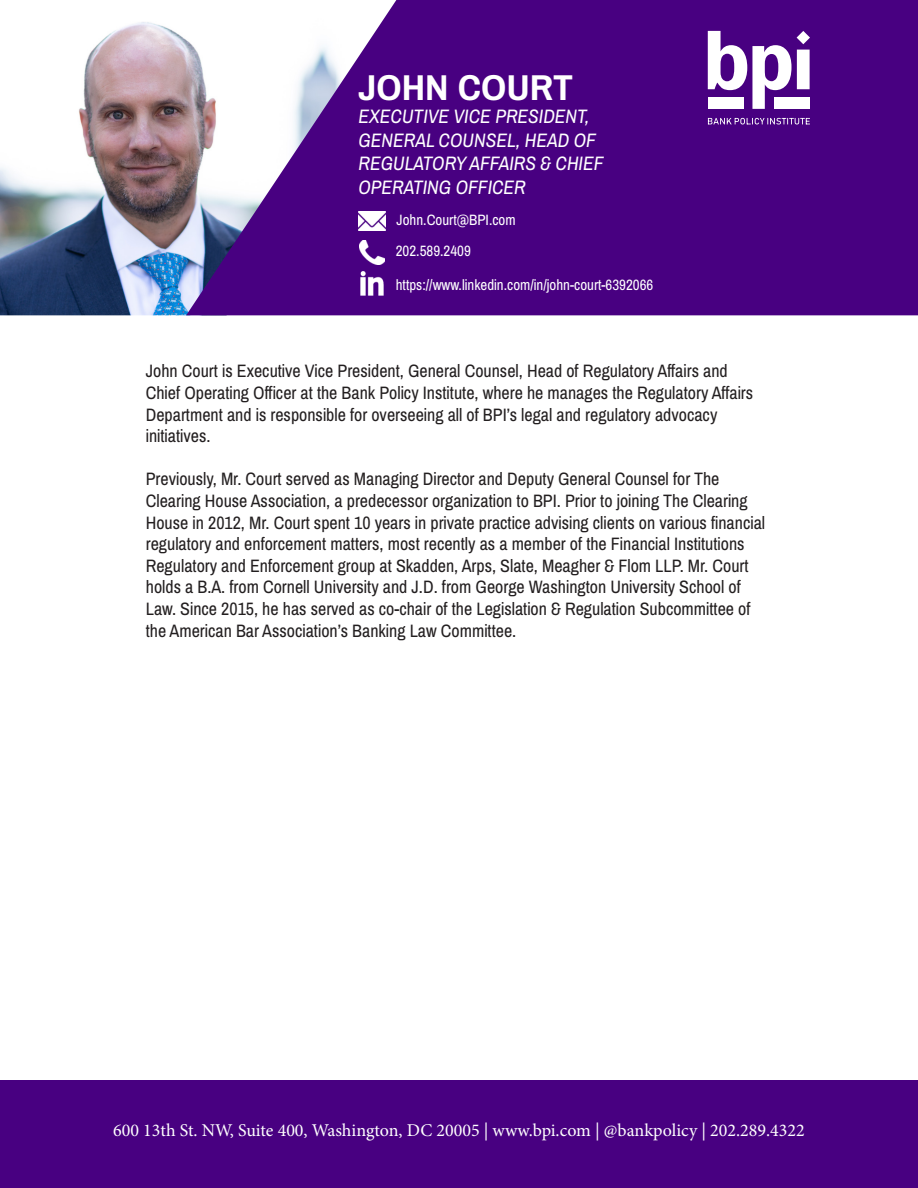
<style>
.page{position:relative;width:918px;height:1188px;background:#fff}
.page>*{position:absolute;margin:0;border:0;box-sizing:border-box;transform-origin:0 0}
.t1{font:700 36px "Archivo Narrow";color:#fff;scale:1.1 1}
.t2{font:italic 19.5px/23.4px "Archivo Narrow";color:#fff}
.t3{font:18px/21.6px "Archivo Narrow";color:#231f20}
.t4{font:18px "Minion Pro";color:#fff}
.t5{font:15px "Archivo Narrow";color:#fff}
</style>
<div class="page">
<img style="left:0;top:22px;width:186px;height:293px">
<svg style="left:186px;top:0;width:732px;height:315px;background:#602391"></svg>
<svg style="left:680px;top:27px;width:130px;height:99px"></svg>
<img style="left:358px;top:212px;width:28px;height:19px">
<img style="left:360px;top:240px;width:24px;height:24px">
<img style="left:360px;top:271px;width:24px;height:24px">
<div style="left:0;top:1080px;width:918px;height:108px;background:#480081"></div>
<p class="t1" style="left:358px;top:65px;width:197px">JOHN COURT</p>
<p class="t2" style="left:358px;top:105px;width:232px">EXECUTIVE VICE PRESIDENT,</p>
<p class="t2" style="left:358px;top:129px;width:247px">GENERAL COUNSEL, HEAD OF<br>REGULATORY AFFAIRS &amp; CHIEF<br>OPERATING OFFICER</p>
<p class="t5" style="left:397px;top:210px;width:121px">John.Court@BPI.com</p>
<p class="t5" style="left:396px;top:241px;width:77px">202.589.2409</p>
<p class="t5" style="left:396px;top:276px;width:259px">https://www.linkedin.com/in/john-court-6392066</p>
<p class="t3" style="left:146px;top:361px;width:609px">John Court is Executive Vice President, General Counsel, Head of Regulatory Affairs and Chief Operating Officer at the Bank Policy Institute, where he manages the Regulatory Affairs Department and is responsible for overseeing all of BPI’s legal and regulatory advocacy initiatives.</p>
<p class="t3" style="left:146px;top:469px;width:621px">Previously, Mr. Court served as Managing Director and Deputy General Counsel for The Clearing House Association, a predecessor organization to BPI. Prior to joining The Clearing House in 2012, Mr. Court spent 10 years in private practice advising clients on various financial regulatory and enforcement matters, most recently as a member of the Financial Institutions Regulatory and Enforcement group at Skadden, Arps, Slate, Meagher &amp; Flom LLP. Mr. Court holds a B.A. from Cornell University and J.D. from George Washington University School of Law. Since 2015, he has served as co-chair of the Legislation &amp; Regulation Subcommittee of the American Bar Association’s Banking Law Committee.</p>
<p class="t4" style="left:113px;top:1118px;width:693px">600 13th St. NW, Suite 400, Washington, DC 20005 | www.bpi.com | @bankpolicy | 202.289.4322</p>
</div>
